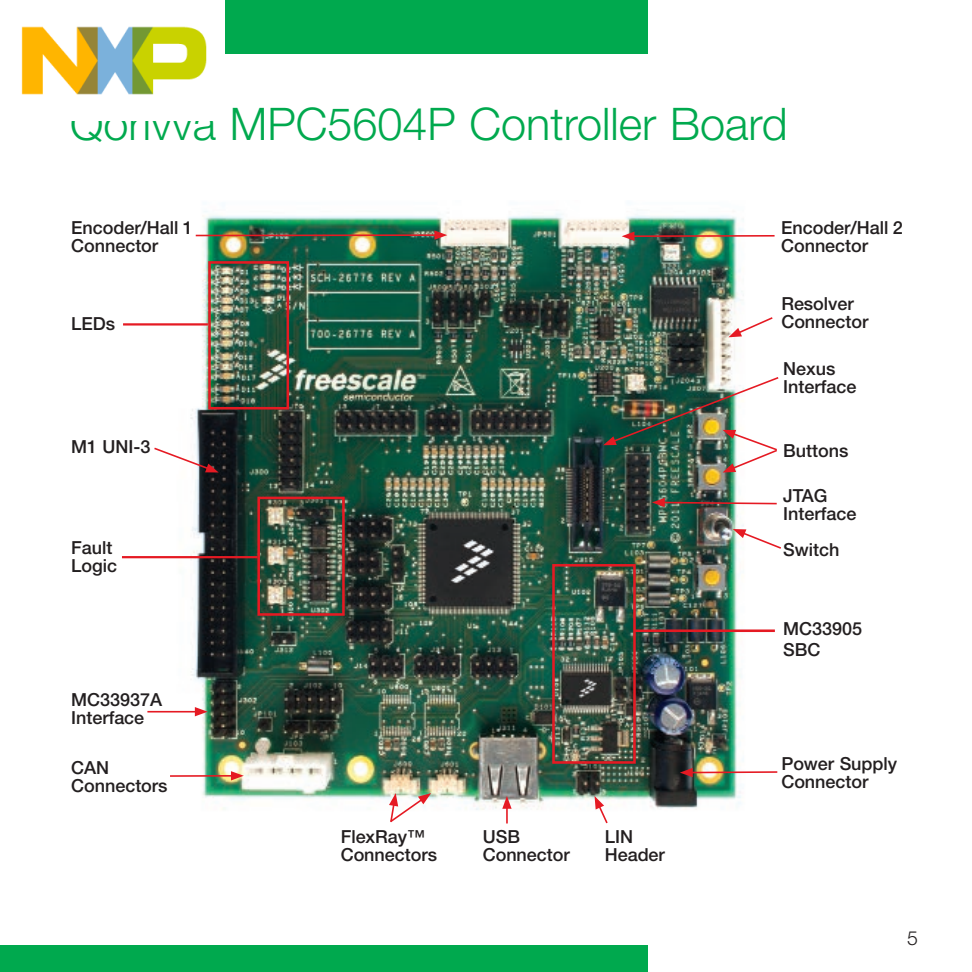
<style>
.page{position:relative;width:972px;height:972px;background:#fff}
.page>*{position:absolute;margin:0;border:0;box-sizing:border-box;transform-origin:0 0}
.t1{font:300 45px "Helvetica Neue LT Pro";color:#00a94e}
.t2{font:300 19.5px "Helvetica Neue LT Pro";color:#231f20}
.t3{font:500 18px/18px "Helvetica Neue LT Pro";color:#231f20}
</style>
<div class="page">
<img style="left:156px;top:211px;width:622px;height:599px">
<div style="left:552px;top:564px;width:84px;height:200px;border:3px solid #e51a23"></div>
<div style="left:0;top:0;width:648px;height:54px;background:#00a94e"></div>
<div style="left:0;top:945px;width:648px;height:27px;background:#00a94e"></div>
<svg style="left:652px;top:498px;width:126px;height:9px"></svg>
<hr style="left:632px;top:235px;width:143px;height:2px;background:#e51a23">
<svg style="left:622px;top:232px;width:12px;height:9px"></svg>
<hr style="left:196px;top:234px;width:241px;height:2px;background:#e51a23">
<svg style="left:434px;top:230px;width:13px;height:10px"></svg>
<img style="left:603px;top:376px;width:176px;height:96px">
<svg style="left:733px;top:529px;width:48px;height:21px"></svg>
<svg style="left:595px;top:796px;width:14px;height:28px"></svg>
<hr style="left:690px;top:771px;width:87px;height:2px;background:#e51a23">
<svg style="left:680px;top:768px;width:13px;height:9px"></svg>
<svg style="left:728px;top:316px;width:46px;height:21px"></svg>
<hr style="left:170px;top:775px;width:64px;height:2px;background:#e51a23">
<svg style="left:231px;top:771px;width:13px;height:9px"></svg>
<div style="left:208px;top:261px;width:81px;height:149px;border:3px solid #e51a23"></div>
<div style="left:257px;top:497px;width:88px;height:119px;border:3px solid #e51a23"></div>
<hr style="left:634px;top:629px;width:141px;height:3px;background:#e51a23">
<hr style="left:123px;top:323px;width:85px;height:3px;background:#e51a23">
<hr style="left:122px;top:556px;width:136px;height:2px;background:#e51a23">
<hr style="left:147px;top:711px;width:51px;height:2px;background:#e51a23">
<svg style="left:195px;top:707px;width:13px;height:9px"></svg>
<svg style="left:154px;top:446px;width:65px;height:26px"></svg>
<svg style="left:388px;top:793px;width:43px;height:30px"></svg>
<svg style="left:502px;top:796px;width:10px;height:28px"></svg>
<img style="left:0;top:0;width:225px;height:95px">
<h1 class="t1" style="left:70px;top:97px;width:719px">Qorivva MPC5604P Controller Board</h1>
<p class="t3" style="left:71px;top:218px;width:123px">Encoder/Hall 1<br>Connector</p>
<p class="t3" style="left:71px;top:315px;width:45px">LEDs</p>
<p class="t3" style="left:71px;top:437px;width:81px">M1 UNI-3</p>
<p class="t3" style="left:71px;top:538px;width:47px">Fault<br>Logic</p>
<p class="t3" style="left:71px;top:691px;width:92px">MC33937A<br>Interface</p>
<p class="t3" style="left:71px;top:759px;width:98px">CAN<br>Connectors</p>
<p class="t3" style="left:341px;top:827px;width:98px">FlexRay™<br>Connectors</p>
<p class="t3" style="left:483px;top:827px;width:89px">USB<br>Connector</p>
<p class="t3" style="left:605px;top:827px;width:62px">LIN<br>Header</p>
<p class="t3" style="left:781px;top:218px;width:123px">Encoder/Hall 2<br>Connector</p>
<p class="t3" style="left:781px;top:294px;width:89px">Resolver<br>Connector</p>
<p class="t3" style="left:783px;top:359px;width:75px">Nexus<br>Interface</p>
<p class="t3" style="left:783px;top:441px;width:67px">Buttons</p>
<p class="t3" style="left:783px;top:486px;width:75px">JTAG<br>Interface</p>
<p class="t3" style="left:783px;top:541px;width:58px">Switch</p>
<p class="t3" style="left:783px;top:618px;width:80px;line-height:21px">MC33905<br>SBC</p>
<p class="t3" style="left:781px;top:754px;width:117px">Power Supply<br>Connector</p>
<p class="t2" style="left:907px;top:926px;width:12px">5</p>
</div>
